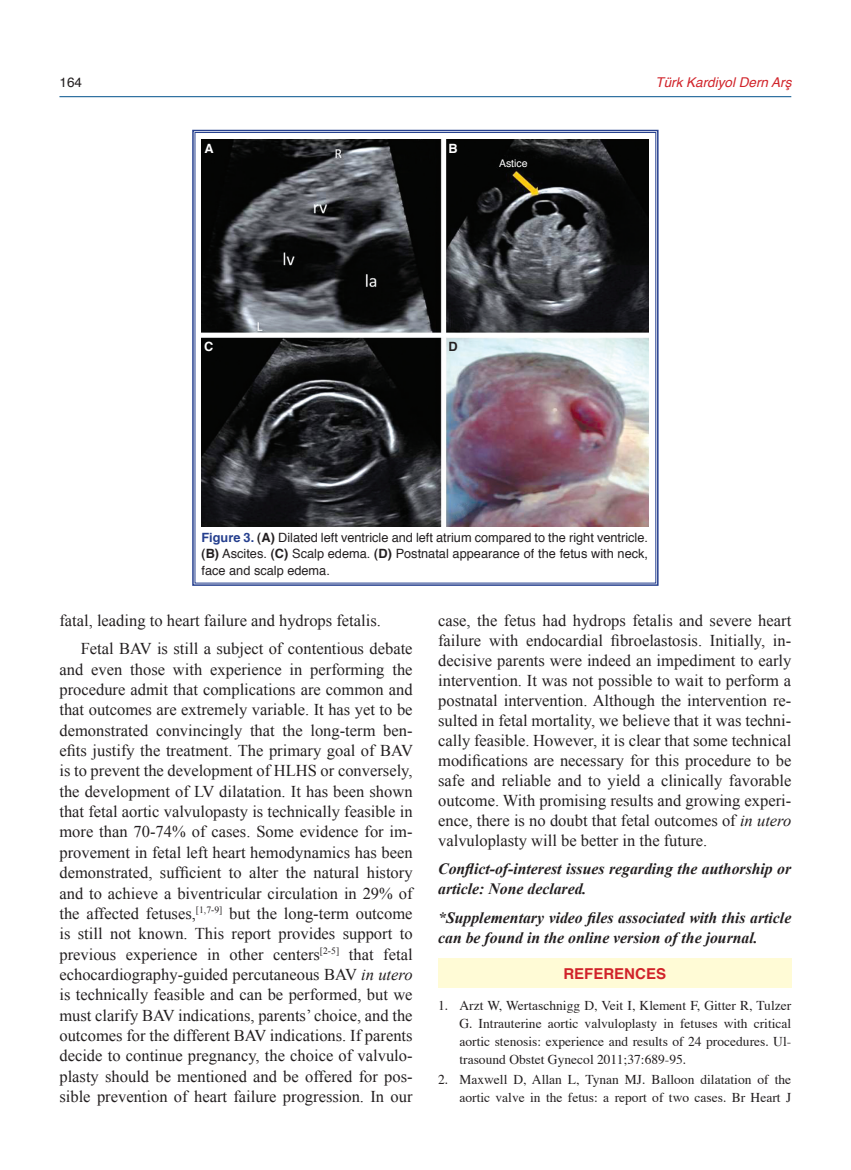
<style>
.page{position:relative;width:851px;height:1170px;background:#fff}
.page>*{position:absolute;margin:0;border:0;box-sizing:border-box;transform-origin:0 0}
.t1{font:16.5px/20.4px "Times New Roman";color:#231f20;text-align:justify}
.t2{font:italic 700 15.75px/20px "Times New Roman";color:#231f20}
.t3{font:700 15px "Helvetica";color:#d1232a}
.t4{font:13.5px/18.1px "Times";color:#231f20;text-align:justify}
.t5{font:italic 13.5px "Helvetica";color:#d1232a}
.t6{font:13.5px "Helvetica";color:#231f20}
.t7{font:12.75px/16.5px "Helvetica";color:#231f20;text-align:justify}
.t8{font:700 12.75px "Helvetica";color:#fff}
.t9{font:700 12.75px "Helvetica";color:#231f20}
.t10{font:10.5px "Helvetica";color:#fff}
.s1{font-weight:700;color:#253f8e}
.s2{font-weight:700}
.s3{font-style:italic}
</style>
<div class="page">
<div style="left:438px;top:958px;width:353px;height:30px;background:#fffbd6"></div>
<hr style="left:59px;top:96px;width:732px;height:1px;background:#01508b">
<svg style="left:192px;top:129px;width:467px;height:457px"></svg>
<img style="left:201px;top:139px;width:447px;height:387px">
<p class="t6" style="left:60px;top:73px;width:24px">164</p>
<p class="t5" style="left:655px;top:71px;width:137px">Türk Kardiyol Dern Arş</p>
<p class="t8" style="left:204px;top:139px;width:11px">A</p>
<p class="t8" style="left:204px;top:338px;width:11px">C</p>
<p class="t8" style="left:448px;top:139px;width:11px">B</p>
<p class="t10" style="left:499px;top:156px;width:30px">Astice</p>
<p class="t9" style="left:448px;top:338px;width:11px">D</p>
<p class="t7" style="left:201px;top:530px;width:448px"><span class="s1">Figure 3.</span> <span class="s2">(A)</span> Dilated left ventricle and left atrium compared to the right ventricle. <span class="s2">(B)</span> Ascites. <span class="s2">(C)</span> Scalp edema. <span class="s2">(D)</span> Postnatal appearance of the fetus with neck, face and scalp edema.</p>
<p class="t1" style="left:81px;top:605px;width:333px;line-height:28.8px;text-indent:-21px">fatal, leading to heart failure and hydrops fetalis.<br>Fetal BAV is still a subject of contentious debate</p>
<p class="t1" style="left:59px;top:658px;width:355px">and even those with experience in performing the procedure admit that complications are common and that outcomes are extremely variable. It has yet to be demonstrated convincingly that the long-term ben&shy;efits justify the treatment. The primary goal of BAV is to prevent the development of HLHS or conversely, the development of LV dilatation. It has been shown that fetal aortic valvulopasty is technically feasible in more than 70-74% of cases. Some evidence for im&shy;provement in fetal left heart hemodynamics has been demonstrated, sufficient to alter the natural history and to achieve a biventricular circulation in 29% of the affected fetuses,<sup>[1,7-9]</sup> but the long-term outcome is still not known. This report provides support to previous experience in other centers<sup>[2-5]</sup> that fetal echocardiography-guided percutaneous BAV <span class="s3">in utero </span>is technically feasible and can be performed, but we must clarify BAV indications, parents’ choice, and the outcomes for the different BAV indications. If parents decide to continue pregnancy, the choice of valvulo&shy;plasty should be mentioned and be offered for pos&shy;sible prevention of heart failure progression. In our</p>
<p class="t1" style="left:438px;top:610px;width:354px;line-height:20px">case, the fetus had hydrops fetalis and severe heart failure with endocardial fibroelastosis. Initially, in&shy;decisive parents were indeed an impediment to early intervention. It was not possible to wait to perform a postnatal intervention. Although the intervention re&shy;sulted in fetal mortality, we believe that it was techni&shy;cally feasible. However, it is clear that some technical modifications are necessary for this procedure to be safe and reliable and to yield a clinically favorable outcome. With promising results and growing experi&shy;ence, there is no doubt that fetal outcomes of <span class="s3">in utero </span>valvuloplasty will be better in the future.</p>
<p class="t2" style="left:438px;top:858px;width:354px">Conflict-of-interest issues regarding the authorship or article: None declared.</p>
<p class="t2" style="left:438px;top:907px;width:354px">*Supplementary video files associated with this article can be found in the online version of the journal.</p>
<p class="t3" style="left:563px;top:963px;width:104px">REFERENCES</p>
<p class="t4" style="left:459px;top:996px;width:333px;text-indent:-21px">1. Arzt W, Wertaschnigg D, Veit I, Klement F, Gitter R, Tulzer G. Intrauterine aortic valvuloplasty in fetuses with critical aortic stenosis: experience and results of 24 procedures. Ul&shy;trasound Obstet Gynecol 2011;37:689-95.</p>
<p class="t4" style="left:438px;top:1070px;width:354px;text-align:right">2. Maxwell D, Allan L, Tynan MJ. Balloon dilatation of the aortic valve in the fetus: a report of two cases. Br Heart J</p>
</div>
